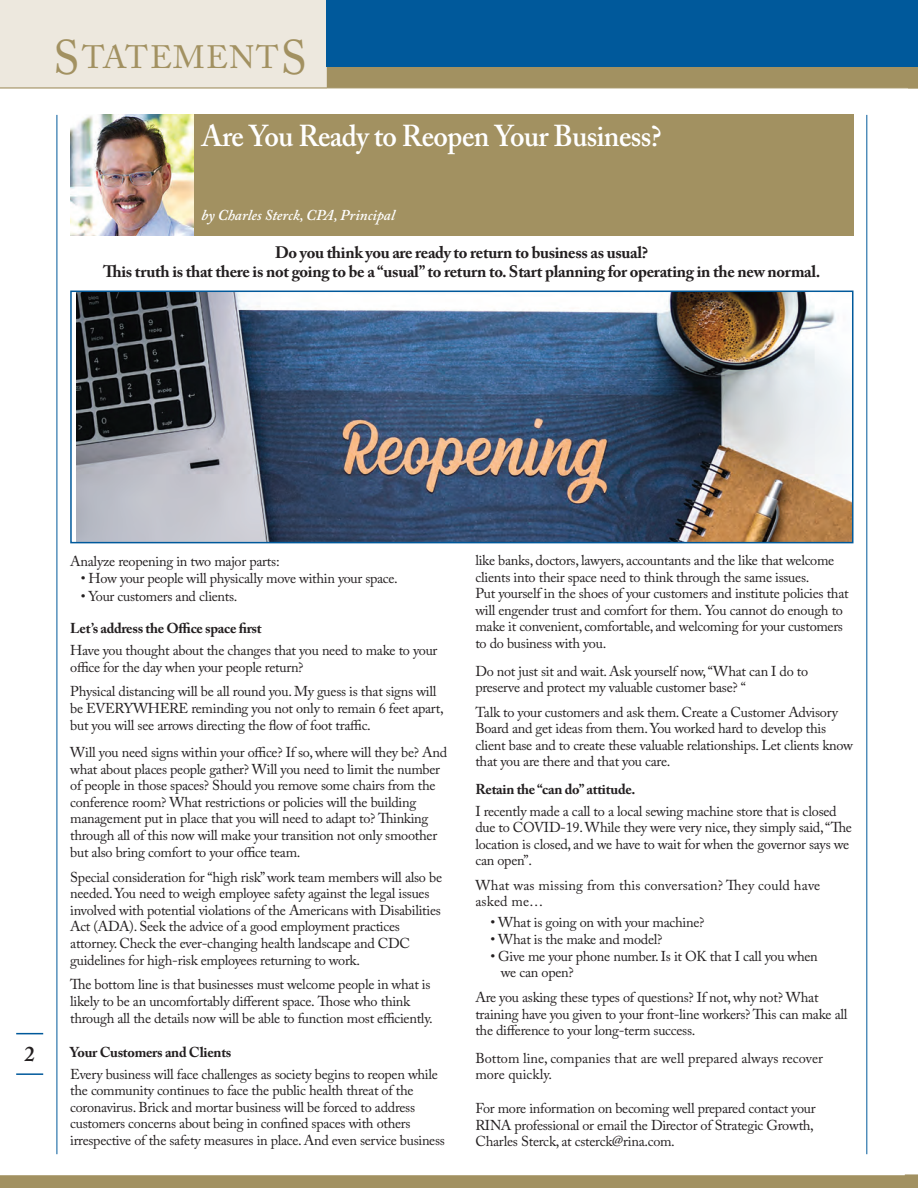
<style>
.page{position:relative;width:918px;height:1188px;background:#fff}
.page>*{position:absolute;margin:0;border:0;box-sizing:border-box;transform-origin:0 0}
.t1{font:32.1px "Adobe Caslon Pro";letter-spacing:.025em;color:#a29161}
.t2{font:600 30px "Adobe Caslon Pro";letter-spacing:-.02em;color:#fff;scale:.95 1}
.t3{font:600 21px "Adobe Caslon Pro";color:#231f20}
.t4{font:700 16.5px/19.8px "Adobe Caslon Pro";letter-spacing:-.02em;color:#231f20;text-align:center}
.t5{font:italic 600 15px "Adobe Caslon Pro";color:#fff}
.t6{font:14.25px/16.5px "Adobe Caslon Pro";letter-spacing:-.02em;color:#231f20}
.t7{font:700 14.25px "Adobe Caslon Pro";letter-spacing:-.02em;color:#231f20}
.t8{font:14.25px/16.5px "Adobe Caslon Pro";color:#231f20}
.t9{font:14.25px/16.5px "Adobe Caslon Pro";letter-spacing:.01em;color:#231f20}
.s1{font-size:48.15px}
</style>
<div class="page">
<div style="left:0;top:0;width:327px;height:88px;background:#ede8de"></div>
<hr style="left:57px;top:115px;width:1px;height:1039px;background:#00599b">
<hr style="left:866px;top:115px;width:1px;height:1039px;background:#00599b">
<hr style="left:0;top:87px;width:918px;height:1px;background:#a29161">
<hr style="left:16px;top:1032px;width:27px;height:2px;background:#00599b">
<svg style="left:16px;top:1073px;width:27px;height:1px"></svg>
<div style="left:327px;top:0;width:591px;height:66px;background:#00599b"></div>
<div style="left:327px;top:66px;width:591px;height:21px;background:#a29161"></div>
<div style="left:71px;top:114px;width:782px;height:122px;background:#a29161"></div>
<img style="left:71px;top:114px;width:122px;height:122px">
<img style="left:77px;top:293px;width:773px;height:247px">
<div style="left:70px;top:290px;width:783px;height:253px;border:2px solid #00599b"></div>
<svg style="left:0;top:1174px;width:918px;height:14px;background:#aa9a6e"></svg>
<h1 class="t1" style="left:53px;top:38px;width:255px"><span class="s1">S</span>TATEMENT<span class="s1">S</span></h1>
<h2 class="t2" style="left:201px;top:119px;width:486px">Are You Ready to Reopen Your Business?</h2>
<p class="t5" style="left:201px;top:206px;width:195px">by Charles Sterck, CPA, Principal</p>
<p class="t4" style="left:103px;top:242px;width:719px">Do you think you are ready to return to business as usual?<br>This truth is that there is not going to be a “usual” to return to. Start planning for operating in the new normal.</p>
<h3 class="t3" style="left:24px;top:1041px;width:12px">2</h3>
<p class="t6" style="left:70px;top:553px;width:211px">Analyze reopening in two major parts:</p>
<p class="t6" style="left:81px;top:570px;width:319px">• How your people will physically move within your space.</p>
<p class="t6" style="left:81px;top:588px;width:158px">• Your customers and clients.</p>
<p class="t7" style="left:70px;top:620px;width:193px">Let’s address the Office space first</p>
<p class="t6" style="left:70px;top:641px;width:369px">Have you thought about the changes that you need to make to your office for the day when your people return?</p>
<p class="t6" style="left:70px;top:682px;width:375px">Physical distancing will be all round you. My guess is that signs will be EVERYWHERE reminding you not only to remain 6 feet apart, but you will see arrows directing the flow of foot traffic.</p>
<p class="t6" style="left:70px;top:744px;width:378px">Will you need signs within your office? If so, where will they be? And what about places people gather? Will you need to limit the number of people in those spaces? Should you remove some chairs from the conference room? What restrictions or policies will the building management put in place that you will need to adapt to? Thinking through all of this now will make your transition not only smoother but also bring comfort to your office team.</p>
<p class="t6" style="left:70px;top:868px;width:373px">Special consideration for “high risk” work team members will also be needed. You need to weigh employee safety against the legal issues involved with potential violations of the Americans with Disabilities Act (ADA). Seek the advice of a good employment practices attorney. Check the ever-changing health landscape and CDC guidelines for high-risk employees returning to work.</p>
<p class="t6" style="left:70px;top:976px;width:364px">The bottom line is that businesses must welcome people in what is likely to be an uncomfortably different space. Those who think through all the details now will be able to function most efficiently.</p>
<p class="t7" style="left:70px;top:1043px;width:163px">Your Customers and Clients</p>
<p class="t6" style="left:70px;top:1065px;width:376px">Every business will face challenges as society begins to reopen while the community continues to face the public health threat of the coronavirus. Brick and mortar business will be forced to address customers concerns about being in confined spaces with others irrespective of the safety measures in place. And even service business</p>
<p class="t6" style="left:475px;top:551px;width:375px">like banks, doctors, lawyers, accountants and the like that welcome clients into their space need to think through the same issues.<br>Put yourself in the shoes of your customers and institute policies that will engender trust and comfort for them. You cannot do enough to make it convenient, comfortable, and welcoming for your customers to do business with you.</p>
<p class="t6" style="left:475px;top:662px;width:334px">Do not just sit and wait. Ask yourself now, “What can I do to preserve and protect my valuable customer base? “</p>
<p class="t6" style="left:475px;top:703px;width:379px">Talk to your customers and ask them. Create a Customer Advisory Board and get ideas from them. You worked hard to develop this client base and to create these valuable relationships. Let clients know that you are there and that you care.</p>
<p class="t7" style="left:475px;top:780px;width:161px">Retain the “can do” attitude.</p>
<p class="t6" style="left:475px;top:802px;width:378px">I recently made a call to a local sewing machine store that is closed due to COVID-19. While they were very nice, they simply said, “The location is closed, and we have to wait for when the governor says we can open”.</p>
<p class="t9" style="left:475px;top:876px;width:346px">What was missing from this conversation? They could have asked me…</p>
<p class="t6" style="left:490px;top:914px;width:215px">• What is going on with your machine?</p>
<p class="t6" style="left:490px;top:931px;width:174px">• What is the make and model?</p>
<p class="t6" style="left:501px;top:947px;width:318px;text-indent:-11px">• Give me your phone number. Is it OK that I call you when we can open?</p>
<p class="t6" style="left:475px;top:988px;width:374px">Are you asking these types of questions? If not, why not? What training have you given to your front-line workers? This can make all the difference to your long-term success.</p>
<p class="t8" style="left:475px;top:1049px;width:349px">Bottom line, companies that are well prepared always recover more quickly.</p>
<p class="t6" style="left:475px;top:1100px;width:342px;text-align:justify">For more information on becoming well prepared contact your RINA professional or email the Director of Strategic Growth, Charles Sterck, at csterck@rina.com.</p>
</div>
